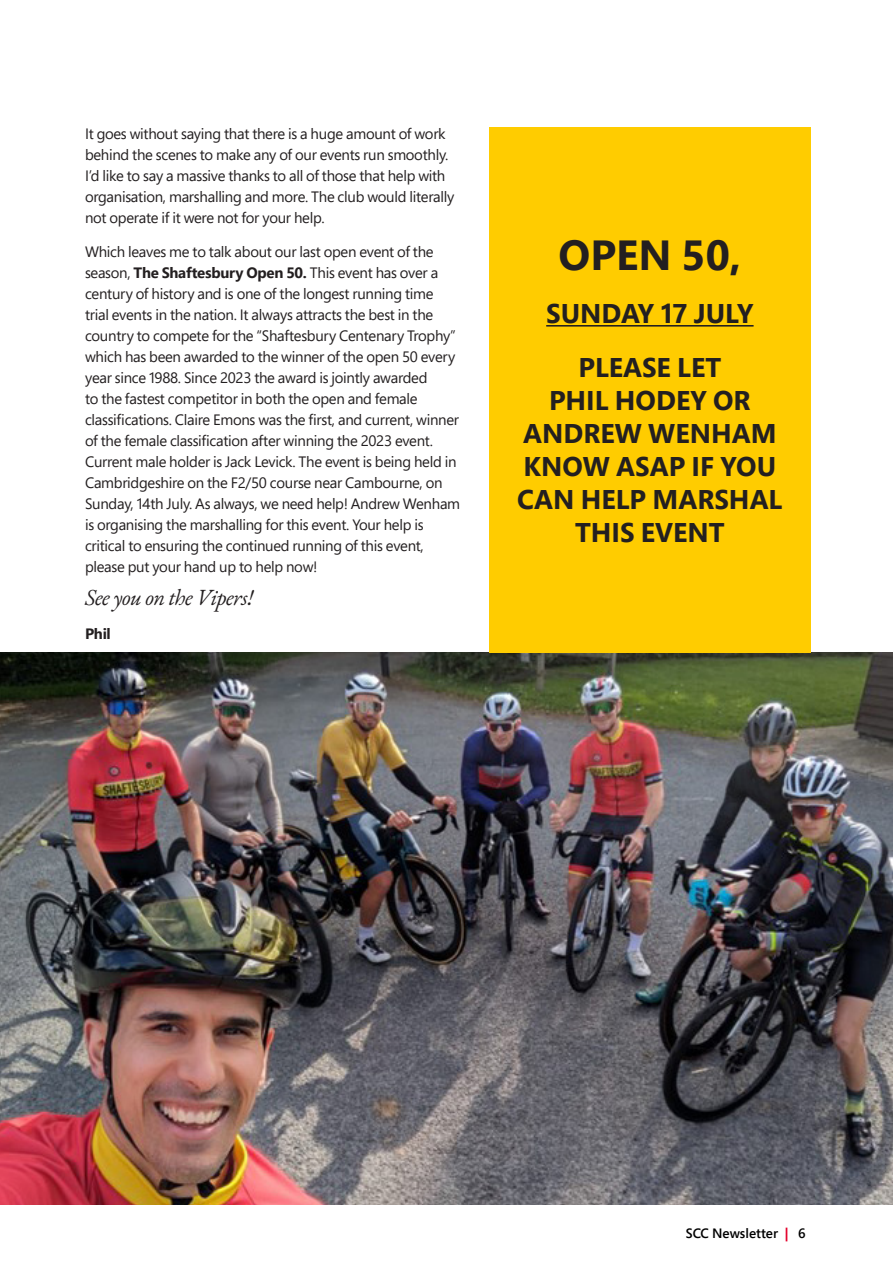
<style>
.page{position:relative;width:893px;height:1263px;background:#fff}
.page>*{position:absolute;margin:0;border:0;box-sizing:border-box;transform-origin:0 0}
.t1{font:700 42px "Segoe Pro";color:#231f20}
.t2{font:700 27px/33px "Segoe Pro";color:#231f20;text-align:center}
.Body{font:italic 22.5px "EB Garamond";letter-spacing:-.02em;color:#231f20}
.Body-2{font:15px/21px "Segoe Pro";letter-spacing:-.02em;color:#231f20}
.Body-3{font:700 15px "Segoe Pro";color:#231f20}
.t3{font:600 13.5px "Segoe Pro";color:#000001}
.s1{font-weight:700}
.s2{font-weight:700;color:#e4002b}
</style>
<div class="page">
<img style="left:0;top:653px;width:893px;height:552px">
<div style="left:489px;top:128px;width:322px;height:525px;background:#fc0"></div>
<hr style="left:546px;top:325px;width:208px;height:2px;background:#231f20">
<p class="Body-2" style="left:85px;top:123px;width:371px">It goes without saying that there is a huge amount of work behind the scenes to make any of our events run smoothly.<br>I’d like to say a massive thanks to all of those that help with organisation, marshalling and more. The club would literally not operate if it were not for your help.</p>
<p class="Body-2" style="left:85px;top:240px;width:377px">Which leaves me to talk about our last open event of the season, <span class="s1">The Shaftesbury Open 50.</span> This event has over a century of history and is one of the longest running time trial events in the nation. It always attracts the best in the country to compete for the “Shaftesbury Centenary Trophy” which has been awarded to the winner of the open 50 every year since 1988. Since 2023 the award is jointly awarded<br>to the fastest competitor in both the open and female classifications. Claire Emons was the first, and current, winner of the female classification after winning the 2023 event.<br>Current male holder is Jack Levick. The event is being held in Cambridgeshire on the F2/50 course near Cambourne, on Sunday, 14th July. As always, we need help! Andrew Wenham is organising the marshalling for this event. Your help is critical to ensuring the continued running of this event, please put your hand up to help now!</p>
<p class="Body" style="left:85px;top:583px;width:170px">See you on the Vipers!</p>
<p class="Body-3" style="left:85px;top:623px;width:27px">Phil</p>
<p class="t1" style="left:559px;top:225px;width:184px">OPEN 50,</p>
<p class="t2" style="left:546px;top:297px;width:209px">SUNDAY 17 JULY</p>
<p class="t2" style="left:578px;top:350px;width:144px">PLEASE LET</p>
<p class="t2" style="left:517px;top:383px;width:267px">PHIL HODEY OR<br>ANDREW WENHAM<br>KNOW ASAP IF YOU<br>CAN HELP MARSHAL<br>THIS EVENT</p>
<p class="t3" style="left:686px;top:1224px;width:121px">SCC Newsletter <span class="s2">|</span> 6</p>
</div>
